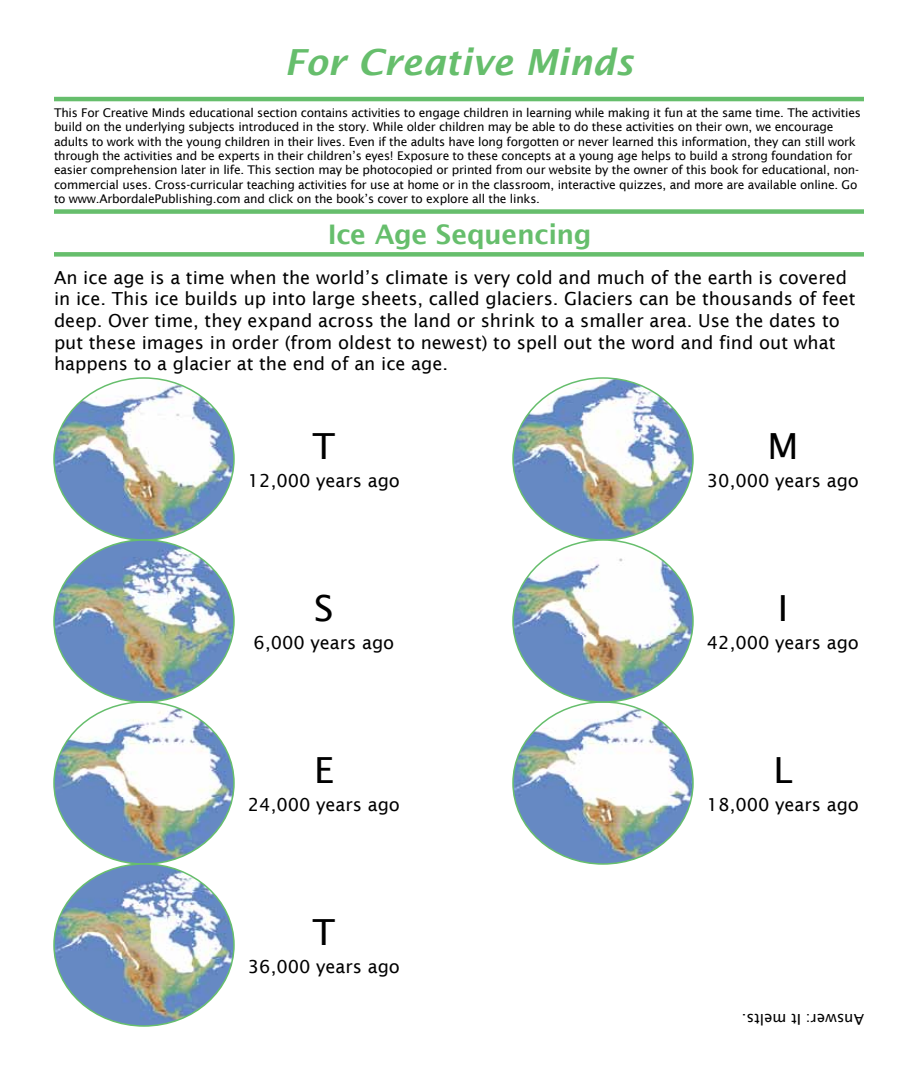
<style>
.page{position:relative;width:918px;height:1080px;background:#fff}
.page>*{position:absolute;margin:0;border:0;box-sizing:border-box;transform-origin:0 0}
.t1{font:italic 600 36px "Lucida Sans";color:#66be6c}
.t2{font:36px "Lucida Sans";color:#000}
.t3{font:600 27px "Lucida Sans";letter-spacing:-.015em;color:#66be6c}
.t4{font:18px/21.6px "Lucida Sans";color:#000}
.t5{font:15px "Lucida Sans";color:#000}
.t6{font:12px/14.4px "Lucida Sans";letter-spacing:-.02em;color:#000}
</style>
<div class="page">
<hr style="left:54px;top:97px;width:810px;height:4px;background:#66be6c">
<div style="left:54px;top:252px;width:810px;height:5px;background:#66be6c"></div>
<div style="left:54px;top:209px;width:810px;height:5px;background:#66be6c"></div>
<img style="left:55px;top:378px;width:178px;height:648px">
<img style="left:514px;top:378px;width:178px;height:486px">
<h1 class="t1" style="left:285px;top:41px;width:350px">For Creative Minds</h1>
<p class="t6" style="left:54px;top:105px;width:808px">This For Creative Minds educational section contains activities to engage children in learning while making it fun at the same time. The activities build on the underlying subjects introduced in the story. While older children may be able to do these activities on their own, we encourage adults to work with the young children in their lives. Even if the adults have long forgotten or never learned this information, they can still work through the activities and be experts in their children’s eyes! Exposure to these concepts at a young age helps to build a strong foundation for easier comprehension later in life. This section may be photocopied or printed from our website by the owner of this book for educational, non&shy;commercial uses. Cross-curricular teaching activities for use at home or in the classroom, interactive quizzes, and more are available online. Go to www.ArbordalePublishing.com and click on the book’s cover to explore all the links.</p>
<h2 class="t3" style="left:328px;top:219px;width:265px">Ice Age Sequencing</h2>
<p class="t4" style="left:54px;top:267px;width:803px">An ice age is a time when the world’s climate is very cold and much of the earth is covered in ice. This ice builds up into large sheets, called glaciers. Glaciers can be thousands of feet deep. Over time, they expand across the land or shrink to a smaller area. Use the dates to put these images in order (from oldest to newest) to spell out the word and find out what happens to a glacier at the end of an ice age.</p>
<h1 class="t2" style="left:313px;top:425px;width:24px">T</h1>
<h3 class="t4" style="left:248px;top:470px;width:154px">12,000 years ago</h3>
<h1 class="t2" style="left:314px;top:587px;width:21px">S</h1>
<h3 class="t4" style="left:254px;top:632px;width:142px">6,000 years ago</h3>
<h1 class="t2" style="left:314px;top:749px;width:21px">E</h1>
<h3 class="t4" style="left:248px;top:794px;width:154px">24,000 years ago</h3>
<h1 class="t2" style="left:313px;top:911px;width:24px">T</h1>
<h3 class="t4" style="left:248px;top:956px;width:154px">36,000 years ago</h3>
<h1 class="t2" style="left:767px;top:425px;width:32px">M</h1>
<h3 class="t4" style="left:707px;top:470px;width:154px">30,000 years ago</h3>
<h1 class="t2" style="left:778px;top:587px;width:12px">I</h1>
<h3 class="t4" style="left:707px;top:632px;width:154px">42,000 years ago</h3>
<h1 class="t2" style="left:773px;top:749px;width:21px">L</h1>
<h3 class="t4" style="left:707px;top:794px;width:154px">18,000 years ago</h3>
<p class="t5" style="left:864px;top:1028px;width:124px;rotate:-180deg">Answer: It melts.</p>
</div>
